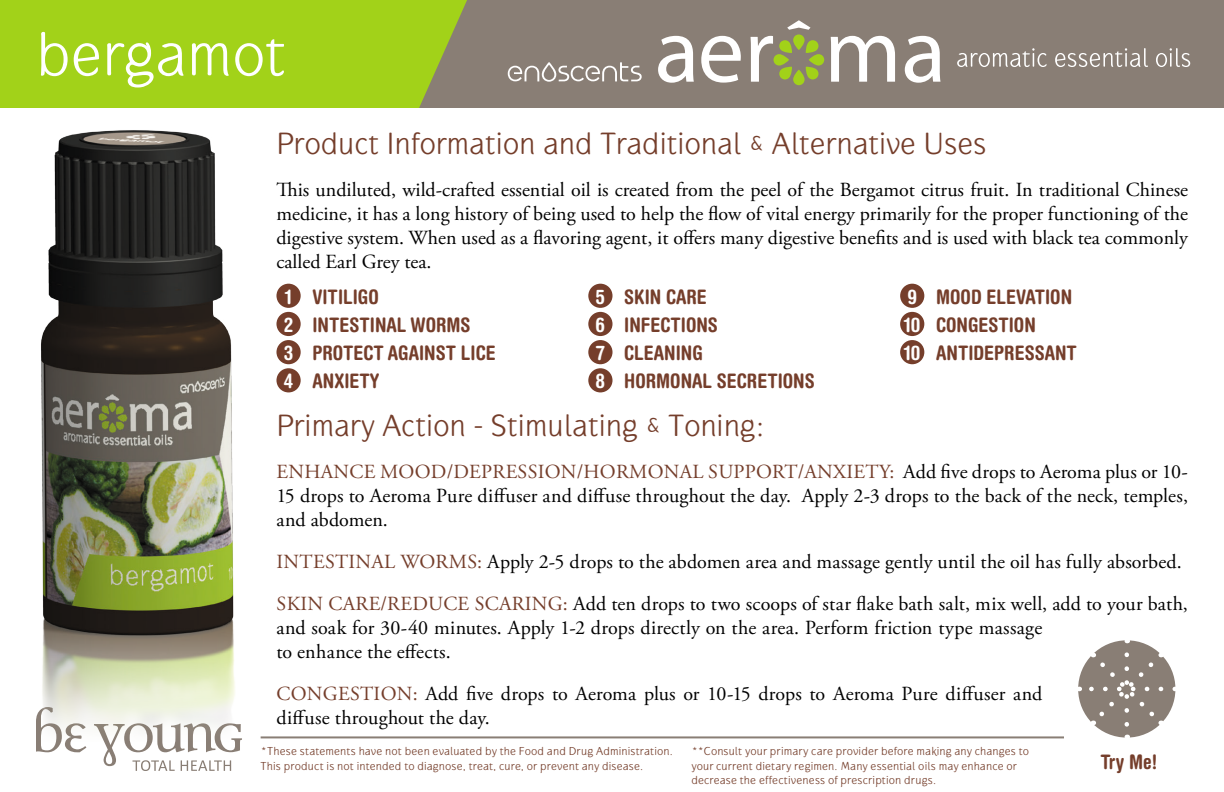
<style>
.page{position:relative;width:1224px;height:792px;background:#fff}
.page>*{position:absolute;margin:0;border:0;box-sizing:border-box;transform-origin:0 0}
.t1{font:64px "Gauntlet Classic";color:#fff}
.t2{font:32px "Gauntlet Classic";color:#753e2b}
.t3{font:20px/24px "Adobe Garamond Pro";letter-spacing:.005em;color:#000}
.t4{font:700 condensed 20px/28.2px "Helvetica Rounded";color:#753e2b}
.t5{font:12px/14.4px "Gauntlet Classic";letter-spacing:.015em;color:#753e2b}
.s1{color:#fff}
.s2{color:#753e2b}
</style>
<div class="page">
<svg style="left:36px;top:710px;width:50px;height:42px"></svg>
<svg style="left:103px;top:724px;width:139px;height:47px"></svg>
<hr style="left:261px;top:736px;width:927px;height:2px;background:#897e75">
<div style="left:0;top:0;width:1224px;height:108px;background:#897e75"></div>
<div style="left:0;top:0;width:467px;height:108px;background:#a2d219"></div>
<img style="left:40px;top:130px;width:196px;height:613px">
<div style="left:276px;top:284px;width:25px;height:24px;background:#753e2b;border-radius:50%"></div>
<div style="left:276px;top:312px;width:25px;height:24px;background:#753e2b;border-radius:50%"></div>
<div style="left:276px;top:340px;width:25px;height:24px;background:#753e2b;border-radius:50%"></div>
<div style="left:276px;top:368px;width:25px;height:24px;background:#753e2b;border-radius:50%"></div>
<div style="left:588px;top:284px;width:25px;height:24px;background:#753e2b;border-radius:50%"></div>
<div style="left:588px;top:312px;width:25px;height:24px;background:#753e2b;border-radius:50%"></div>
<div style="left:588px;top:340px;width:25px;height:24px;background:#753e2b;border-radius:50%"></div>
<div style="left:588px;top:368px;width:25px;height:24px;background:#753e2b;border-radius:50%"></div>
<div style="left:900px;top:284px;width:24px;height:24px;background:#753e2b;border-radius:50%"></div>
<div style="left:900px;top:312px;width:24px;height:24px;background:#753e2b;border-radius:50%"></div>
<div style="left:900px;top:340px;width:24px;height:24px;background:#753e2b;border-radius:50%"></div>
<svg style="left:957px;top:48px;width:89px;height:19px"></svg>
<svg style="left:1055px;top:48px;width:93px;height:19px"></svg>
<svg style="left:1156px;top:48px;width:34px;height:19px"></svg>
<svg style="left:508px;top:62px;width:134px;height:20px"></svg>
<svg style="left:793px;top:34px;width:12px;height:15px"></svg>
<div style="left:793px;top:71px;width:12px;height:14px;background:#a2d219;border-radius:5px"></div>
<svg style="left:806px;top:40px;width:18px;height:39px"></svg>
<svg style="left:658px;top:36px;width:36px;height:47px"></svg>
<svg style="left:701px;top:36px;width:40px;height:47px"></svg>
<svg style="left:751px;top:36px;width:41px;height:46px"></svg>
<svg style="left:831px;top:36px;width:64px;height:46px"></svg>
<svg style="left:905px;top:36px;width:36px;height:47px"></svg>
<svg style="left:787px;top:20px;width:24px;height:10px"></svg>
<div style="left:1064px;top:733px;width:137px;height:14px;background:#fff"></div>
<div style="left:1078px;top:640px;width:97px;height:98px;background:#897e75;border-radius:50%"></div>
<svg style="left:1086px;top:653px;width:76px;height:85px"></svg>
<h1 class="t1" style="left:36px;top:17px;width:252px">bergamot</h1>
<h2 class="t2" style="left:276px;top:124px;width:712px">Product Information and Traditional &amp; Alternative Uses</h2>
<p class="t3" style="left:276px;top:178px;width:913px;text-align:justify">This undiluted, wild-crafted essential oil is created from the peel of the Bergamot citrus fruit. In traditional Chinese medicine, it has a long history of being used to help the flow of vital energy primarily for the proper functioning of the digestive system. When used as a flavoring agent, it offers many digestive benefits and is used with black tea commonly called Earl Grey tea.</p>
<p class="t4" style="left:284px;top:282px;width:213px"><span class="s1">1</span> VITILIGO<br><span class="s1">2</span> INTESTINAL WORMS<br><span class="s1">3</span> PROTECT AGAINST LICE<br><span class="s1">4</span> ANXIETY</p>
<p class="t4" style="left:596px;top:282px;width:221px"><span class="s1">5</span> SKIN CARE<br><span class="s1">6</span> INFECTIONS<br><span class="s1">7</span> CLEANING<br><span class="s1">8</span> HORMONAL SECRETIONS</p>
<p class="t4" style="left:904px;top:282px;width:174px"><span class="s1">9</span> MOOD ELEVATION<br><span class="s1">10</span> CONGESTION<br><span class="s1">10</span> ANTIDEPRESSANT</p>
<h2 class="t2" style="left:276px;top:407px;width:489px">Primary Action - Stimulating &amp; Toning:</h2>
<p class="t3" style="left:276px;top:461px;width:913px;text-align:justify"><span class="s2">ENHANCE MOOD/DEPRESSION/HORMONAL SUPPORT/ANXIETY:</span> Add five drops to Aeroma plus or 10- 15 drops to Aeroma Pure diffuser and diffuse throughout the day. Apply 2-3 drops to the back of the neck, temples, and abdomen.</p>
<p class="t3" style="left:277px;top:542px;width:913px;line-height:42px"><span class="s2">INTESTINAL WORMS:</span> Apply 2-5 drops to the abdomen area and massage gently until the oil has fully absorbed.<br><span class="s2">SKIN CARE/REDUCE SCARING:</span> Add ten drops to two scoops of star flake bath salt, mix well, add to your bath,</p>
<p class="t3" style="left:276px;top:617px;width:767px">and soak for 30-40 minutes. Apply 1-2 drops directly on the area. Perform friction type massage to enhance the effects.</p>
<p class="t3" style="left:276px;top:683px;width:767px"><span class="s2">CONGESTION:</span> Add five drops to Aeroma plus or 10-15 drops to Aeroma Pure diffuser and diffuse throughout the day.</p>
<p class="t5" style="left:261px;top:744px;width:414px">*These statements have not been evaluated by the Food and Drug Administration.<br>This product is not intended to diagnose, treat, cure, or prevent any disease.</p>
<p class="t5" style="left:691px;top:744px;width:339px">**Consult your primary care provider before making any changes to your current dietary regimen. Many essential oils may enhance or decrease the effectiveness of prescription drugs.</p>
<p class="t4" style="left:1100px;top:747px;width:58px">Try Me!</p>
</div>
